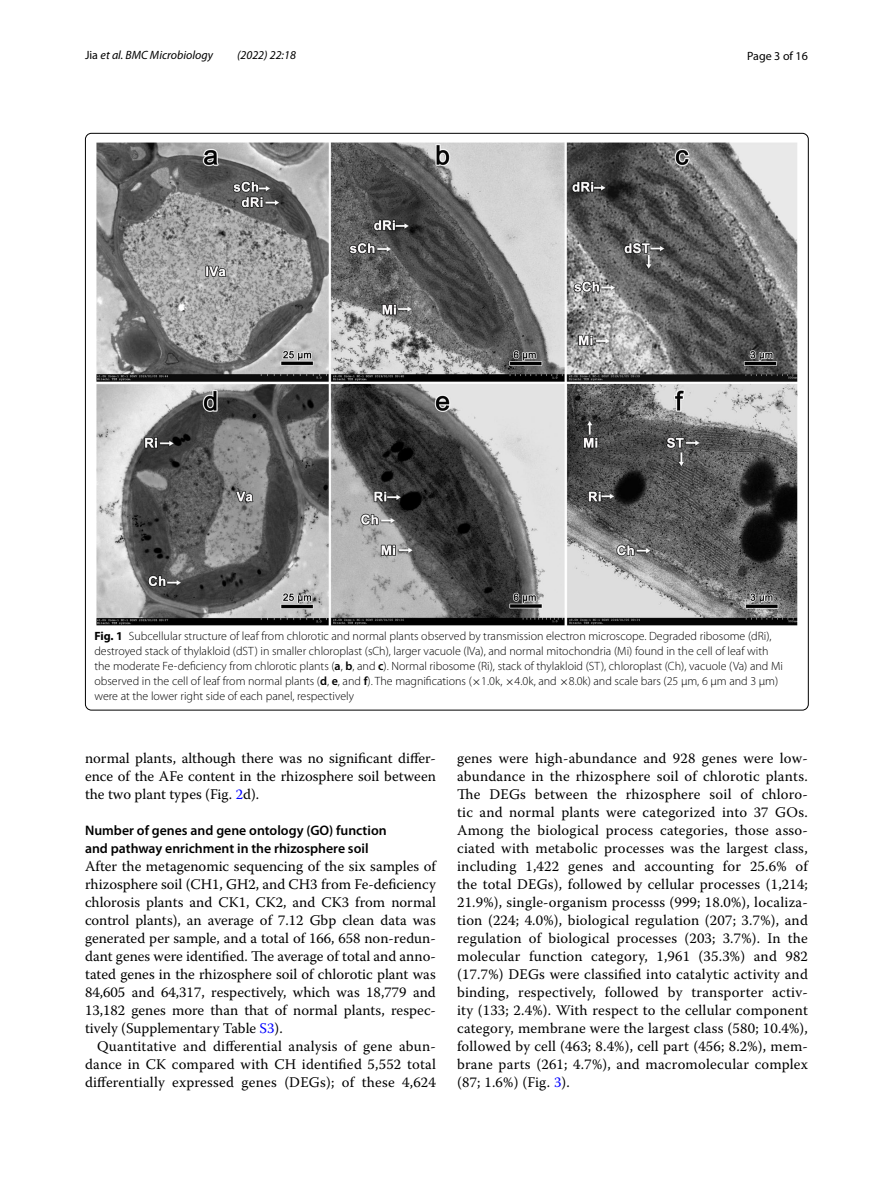
<style>
.page{position:relative;width:893px;height:1187px;background:#fff}
.page>*{position:absolute;margin:0;border:0;box-sizing:border-box;transform-origin:0 0}
.t1{font:14.7px/18px "Warnock Pro";letter-spacing:.01em;color:#000;text-align:justify}
.t2{font:600 13.8px/18px "Myriad Pro";color:#000}
.t3{font:300 12px/15px "Myriad Pro";color:#000}
.t4{font:italic 12px "Myriad Pro";color:#000}
.t5{font:12px "Myriad Pro";color:#000}
.s1{font-style:normal}
.s2{font-weight:700}
.s3{font-weight:600}
.s4{font-family:"MTSY";font-weight:400}
.s5{color:#00f}
</style>
<div class="page">
<img style="left:97px;top:142px;width:700px;height:483px">
<p class="t4" style="left:85px;top:48px;width:130px"><span class="s1">Jia</span> et al. BMC Microbiology</p>
<p class="t4" style="left:237px;top:48px;width:60px">(2022) 22:18</p>
<p class="t5" style="left:747px;top:48px;width:62px">Page 3 of 16</p>
<p class="t3" style="left:94px;top:629px;width:690px"><span class="s2">Fig. 1</span> Subcellular structure of leaf from chlorotic and normal plants observed by transmission electron microscope. Degraded ribosome (dRi), destroyed stack of thylakloid (dST) in smaller chloroplast (sCh), larger vacuole (lVa), and normal mitochondria (Mi) found in the cell of leaf with the moderate Fe-deficiency from chlorotic plants (<span class="s3">a</span>, <span class="s3">b</span>, and <span class="s3">c</span>). Normal ribosome (Ri), stack of thylakloid (ST), chloroplast (Ch), vacuole (Va) and Mi observed in the cell of leaf from normal plants (<span class="s3">d</span>, <span class="s3">e</span>, and <span class="s3">f</span>). The magnifications (<span class="s4">×</span>1.0k, <span class="s4">×</span>4.0k, and <span class="s4">×</span>8.0k) and scale bars (25 μm, 6 μm and 3 μm) were at the lower right side of each panel, respectively</p>
<p class="t1" style="left:85px;top:749px;width:352px">normal plants, although there was no significant differ&shy;ence of the AFe content in the rhizosphere soil between the two plant types (Fig. <span class="s5">2</span>d).</p>
<p class="t2" style="left:85px;top:821px;width:303px">Number of genes and gene ontology (GO) function and pathway enrichment in the rhizosphere soil</p>
<p class="t1" style="left:85px;top:857px;width:352px">After the metagenomic sequencing of the six samples of rhizosphere soil (CH1, GH2, and CH3 from Fe-deficiency chlorosis plants and CK1, CK2, and CK3 from normal control plants), an average of 7.12 Gbp clean data was generated per sample, and a total of 166, 658 non-redun&shy;dant genes were identified. The average of total and anno&shy;tated genes in the rhizosphere soil of chlorotic plant was 84,605 and 64,317, respectively, which was 18,779 and 13,182 genes more than that of normal plants, respec&shy;tively (Supplementary Table <span class="s5">S3</span>).</p>
<p class="t1" style="left:85px;top:1037px;width:352px;text-indent:12px">Quantitative and differential analysis of gene abun&shy;dance in CK compared with CH identified 5,552 total differentially expressed genes (DEGs); of these 4,624</p>
<p class="t1" style="left:457px;top:749px;width:352px">genes were high-abundance and 928 genes were low&shy;abundance in the rhizosphere soil of chlorotic plants.<br>The DEGs between the rhizosphere soil of chloro&shy;tic and normal plants were categorized into 37 GOs.<br>Among the biological process categories, those asso&shy;ciated with metabolic processes was the largest class, including 1,422 genes and accounting for 25.6% of the total DEGs), followed by cellular processes (1,214; 21.9%), single-organism processs (999; 18.0%), localiza&shy;tion (224; 4.0%), biological regulation (207; 3.7%), and regulation of biological processes (203; 3.7%). In the molecular function category, 1,961 (35.3%) and 982 (17.7%) DEGs were classified into catalytic activity and binding, respectively, followed by transporter activ&shy;ity (133; 2.4%). With respect to the cellular component category, membrane were the largest class (580; 10.4%), followed by cell (463; 8.4%), cell part (456; 8.2%), mem&shy;brane parts (261; 4.7%), and macromolecular complex (87; 1.6%) (Fig. <span class="s5">3</span>).</p>
</div>
